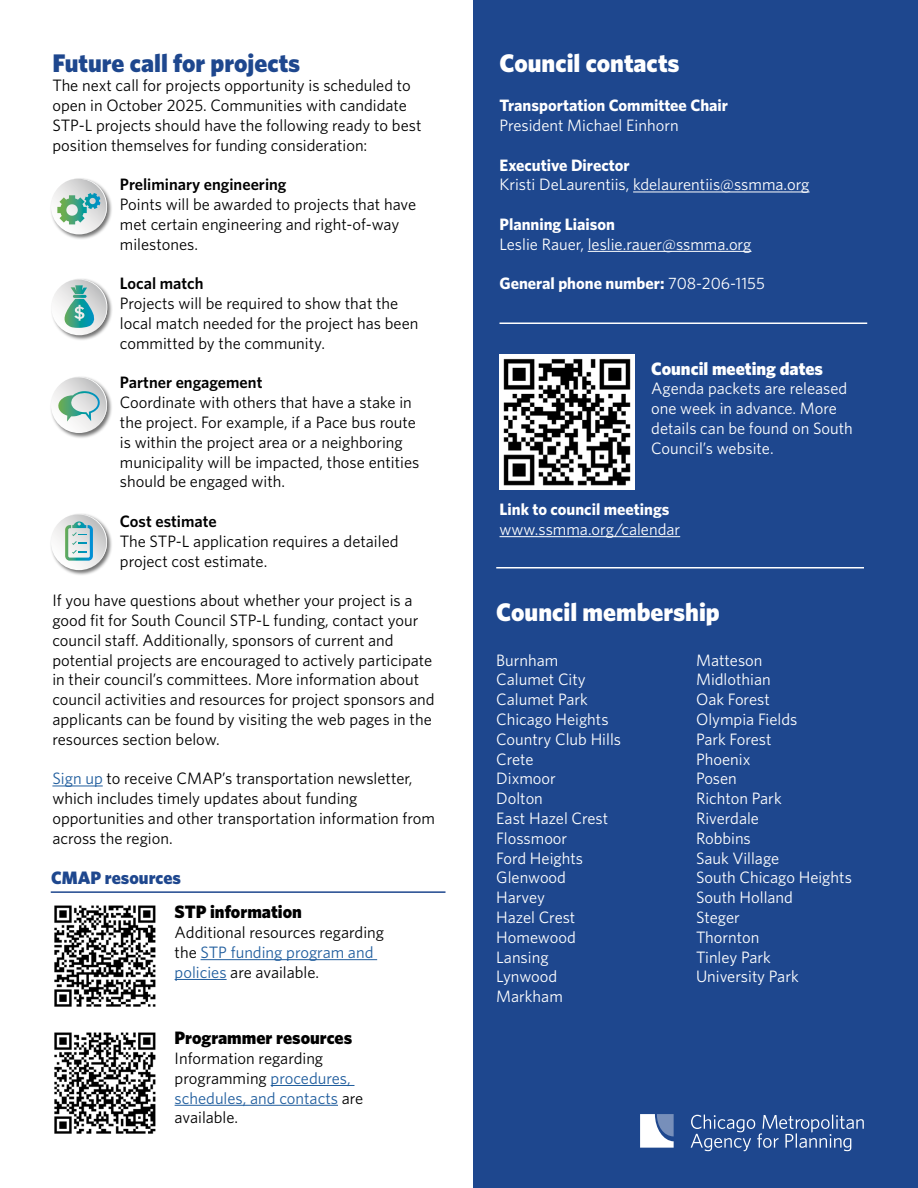
<style>
.page{position:relative;width:918px;height:1188px;background:#fff}
.page>*{position:absolute;margin:0;border:0;box-sizing:border-box;transform-origin:0 0}
.t1{font:900 25.5px "Whitney";color:#fff}
.t2{font:900 25.5px "Whitney";color:#1e478e}
.t3{font:900 18px "Whitney";color:#000}
.t4{font:900 18px "Whitney";color:#fff}
.t5{font:900 18px "Whitney";color:#1e478e}
.t6{font:16.5px/19.8px "Whitney";color:#000}
.t7{font:16.5px/19.8px "Whitney";color:#fff}
.t8{font:700 16.5px "Whitney";color:#fff}
.t9{font:600 16.5px "Whitney";color:#000}
.s1{color:#215e9e}
.s2{font-weight:400}
</style>
<div class="page">
<div style="left:473px;top:0;width:445px;height:1188px;background:#1e478e"></div>
<hr style="left:52px;top:786px;width:51px;height:1px;background:#215e9e">
<hr style="left:633px;top:192px;width:177px;height:1px;background:#fff">
<hr style="left:588px;top:251px;width:164px;height:1px;background:#fff">
<hr style="left:500px;top:322px;width:367px;height:2px;background:#fff">
<hr style="left:496px;top:567px;width:368px;height:1px;background:#fff">
<img style="left:500px;top:355px;width:134px;height:135px">
<div style="left:50px;top:177px;width:63px;height:63px;background:#000;opacity:.55"></div>
<svg style="left:51px;top:178px;width:56px;height:56px"></svg>
<div style="left:50px;top:278px;width:63px;height:63px;background:#000;opacity:.55"></div>
<svg style="left:51px;top:279px;width:56px;height:56px"></svg>
<div style="left:50px;top:376px;width:63px;height:63px;background:#000;opacity:.55"></div>
<svg style="left:51px;top:377px;width:56px;height:56px"></svg>
<div style="left:50px;top:513px;width:63px;height:63px;background:#000;opacity:.55"></div>
<svg style="left:51px;top:514px;width:56px;height:56px"></svg>
<hr style="left:500px;top:536px;width:180px;height:1px;background:#fff">
<hr style="left:201px;top:959px;width:176px;height:1px;background:#215e9e">
<hr style="left:175px;top:979px;width:52px;height:1px;background:#215e9e">
<hr style="left:271px;top:1085px;width:83px;height:1px;background:#215e9e">
<hr style="left:175px;top:1105px;width:163px;height:1px;background:#215e9e">
<img style="left:54px;top:905px;width:102px;height:102px">
<img style="left:54px;top:1032px;width:102px;height:102px">
<hr style="left:51px;top:891px;width:395px;height:2px;background:#1e478e">
<svg style="left:691px;top:1114px;width:173px;height:37px"></svg>
<svg style="left:640px;top:1114px;width:34px;height:34px"></svg>
<p class="t2" style="left:52px;top:45px;width:249px">Future call for projects</p>
<p class="t6" style="left:52px;top:75px;width:371px">The next call for projects opportunity is scheduled to open in October 2025. Communities with candidate STP-L projects should have the following ready to best position themselves for funding consideration:</p>
<p class="t9" style="left:120px;top:174px;width:168px">Preliminary engineering</p>
<p class="t6" style="left:120px;top:194px;width:298px">Points will be awarded to projects that have met certain engineering and right-of-way milestones.</p>
<p class="t9" style="left:120px;top:273px;width:85px">Local match</p>
<p class="t6" style="left:120px;top:293px;width:300px">Projects will be required to show that the local match needed for the project has been committed by the community.</p>
<p class="t9" style="left:120px;top:372px;width:144px">Partner engagement</p>
<p class="t6" style="left:120px;top:392px;width:301px">Coordinate with others that have a stake in the project. For example, if a Pace bus route is within the project area or a neighboring municipality will be impacted, those entities should be engaged with.</p>
<p class="t9" style="left:120px;top:510px;width:98px">Cost estimate</p>
<p class="t6" style="left:120px;top:531px;width:280px">The STP-L application requires a detailed project cost estimate.</p>
<p class="t6" style="left:52px;top:590px;width:384px">If you have questions about whether your project is a good fit for South Council STP-L funding, contact your council staff. Additionally, sponsors of current and potential projects are encouraged to actively participate in their council’s committees. More information about council activities and resources for project sponsors and applicants can be found by visiting the web pages in the resources section below.</p>
<p class="t6" style="left:52px;top:768px;width:384px"><span class="s1">Sign up</span> to receive CMAP’s transportation newsletter, which includes timely updates about funding opportunities and other transportation information from across the region.</p>
<p class="t5" style="left:51px;top:865px;width:131px">CMAP resources</p>
<p class="t3" style="left:175px;top:900px;width:129px">STP information</p>
<p class="t6" style="left:175px;top:922px;width:211px">Additional resources regarding the <span class="s1">STP funding program and policies</span> are available.</p>
<p class="t3" style="left:175px;top:1026px;width:179px">Programmer resources</p>
<p class="t6" style="left:175px;top:1048px;width:190px">Information regarding programming <span class="s1">procedures, schedules, and contacts</span> are available.</p>
<p class="t1" style="left:500px;top:45px;width:182px">Council contacts</p>
<p class="t8" style="left:500px;top:94px;width:230px">Transportation Committee Chair</p>
<p class="t7" style="left:500px;top:115px;width:181px">President Michael Einhorn</p>
<p class="t8" style="left:500px;top:154px;width:132px">Executive Director</p>
<p class="t7" style="left:500px;top:174px;width:312px">Kristi DeLaurentiis, kdelaurentiis@ssmma.org</p>
<p class="t8" style="left:500px;top:213px;width:117px">Planning Liaison</p>
<p class="t7" style="left:500px;top:234px;width:254px">Leslie Rauer, leslie.rauer@ssmma.org</p>
<p class="t8" style="left:500px;top:273px;width:267px">General phone number: <span class="s2">708-206-1155</span></p>
<p class="t4" style="left:651px;top:356px;width:173px">Council meeting dates</p>
<p class="t7" style="left:651px;top:378px;width:203px">Agenda packets are released one week in advance. More details can be found on South<br>Council’s website.</p>
<p class="t8" style="left:500px;top:498px;width:172px">Link to council meetings</p>
<p class="t7" style="left:500px;top:519px;width:182px">www.ssmma.org/calendar</p>
<p class="t1" style="left:496px;top:595px;width:225px">Council membership</p>
<p class="t7" style="left:496px;top:650px;width:64px">Burnham</p>
<p class="t7" style="left:496px;top:669px;width:91px">Calumet City</p>
<p class="t7" style="left:496px;top:689px;width:93px">Calumet Park</p>
<p class="t7" style="left:496px;top:709px;width:126px">Chicago Heights<br>Country Club Hills<br>Crete</p>
<p class="t7" style="left:496px;top:768px;width:61px">Dixmoor</p>
<p class="t7" style="left:496px;top:788px;width:48px">Dolton</p>
<p class="t7" style="left:496px;top:808px;width:114px">East Hazel Crest</p>
<p class="t7" style="left:496px;top:828px;width:73px">Flossmoor</p>
<p class="t7" style="left:496px;top:848px;width:88px">Ford Heights</p>
<p class="t7" style="left:496px;top:867px;width:71px">Glenwood</p>
<p class="t7" style="left:496px;top:887px;width:50px">Harvey</p>
<p class="t7" style="left:496px;top:907px;width:81px">Hazel Crest</p>
<p class="t7" style="left:496px;top:927px;width:81px">Homewood</p>
<p class="t7" style="left:496px;top:947px;width:54px">Lansing</p>
<p class="t7" style="left:496px;top:966px;width:63px">Lynwood</p>
<p class="t7" style="left:496px;top:986px;width:68px">Markham</p>
<p class="t7" style="left:696px;top:650px;width:68px">Matteson</p>
<p class="t7" style="left:696px;top:669px;width:76px">Midlothian</p>
<p class="t7" style="left:696px;top:689px;width:75px">Oak Forest</p>
<p class="t7" style="left:696px;top:709px;width:103px">Olympia Fields</p>
<p class="t7" style="left:696px;top:729px;width:77px">Park Forest</p>
<p class="t7" style="left:696px;top:749px;width:56px">Phoenix</p>
<p class="t7" style="left:696px;top:768px;width:42px">Posen</p>
<p class="t7" style="left:696px;top:788px;width:87px">Richton Park</p>
<p class="t7" style="left:696px;top:808px;width:65px">Riverdale</p>
<p class="t7" style="left:696px;top:828px;width:56px">Robbins</p>
<p class="t7" style="left:696px;top:848px;width:85px">Sauk Village</p>
<p class="t7" style="left:696px;top:867px;width:157px">South Chicago Heights</p>
<p class="t7" style="left:696px;top:887px;width:98px">South Holland</p>
<p class="t7" style="left:696px;top:907px;width:45px">Steger</p>
<p class="t7" style="left:696px;top:927px;width:65px">Thornton</p>
<p class="t7" style="left:696px;top:947px;width:76px">Tinley Park</p>
<p class="t7" style="left:696px;top:966px;width:104px">University Park</p>
</div>
